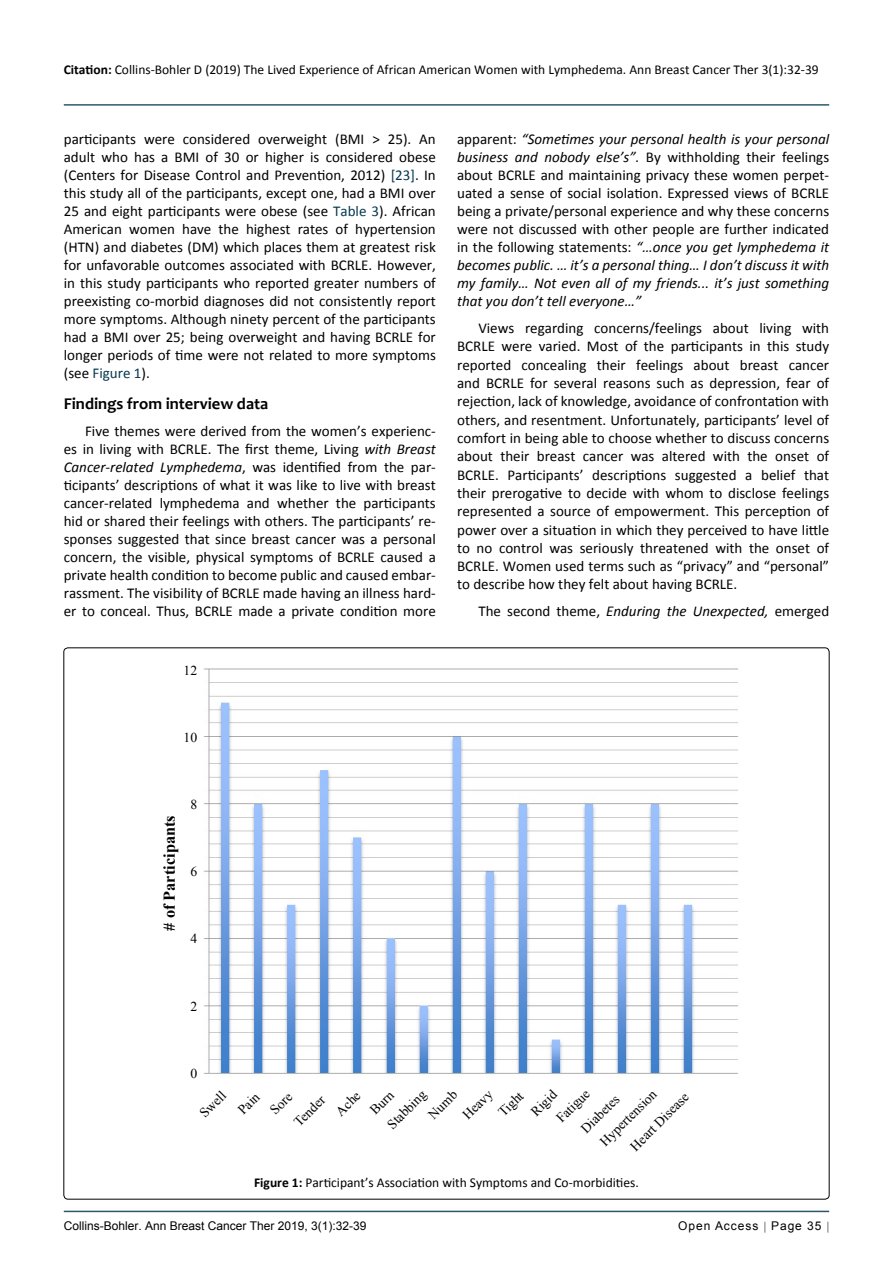
<style>
.page{position:relative;width:893px;height:1263px;background:#fff}
.page>*{position:absolute;margin:0;border:0;box-sizing:border-box;transform-origin:0 0}
.t1{font:700 16.5px "Candara";color:#000}
.t2{font:700 16.5px "Times New Roman";color:#000}
.t3{font:15px/18px "Calibri";color:#000;text-align:justify}
.t4{font:13.65px/24.8px "Times New Roman";color:#000}
.t5{font:13.5px "Calibri";color:#000}
.t6{font:12px "Arial";color:#000}
.t7{font:12px "Arial";letter-spacing:.08em;color:#000}
.s1{font-weight:700}
.s2{color:#073950}
.s3{font-style:italic}
</style>
<div class="page">
<hr style="left:64px;top:1211px;width:765px;height:1px;background:#073950">
<hr style="left:64px;top:104px;width:765px;height:2px;background:#073950">
<img style="left:203px;top:668px;width:536px;height:406px">
<p class="t5" style="left:64px;top:61px;width:756px"><span class="s1">Citation:</span> Collins-Bohler D (2019) The Lived Experience of African American Women with Lymphedema. Ann Breast Cancer Ther 3(1):32-39</p>
<p class="t3" style="left:64px;top:130px;width:374px">participants were considered overweight (BMI &gt; 25). An adult who has a BMI of 30 or higher is considered obese (Centers for Disease Control and Prevention, 2012) <span class="s2">[23]</span>. In this study all of the participants, except one, had a BMI over 25 and eight participants were obese (see <span class="s2">Table 3</span>). African American women have the highest rates of hypertension (HTN) and diabetes (DM) which places them at greatest risk for unfavorable outcomes associated with BCRLE. However, in this study participants who reported greater numbers of preexisting co-morbid diagnoses did not consistently report more symptoms. Although ninety percent of the participants had a BMI over 25; being overweight and having BCRLE for longer periods of time were not related to more symptoms (see <span class="s2">Figure 1</span>).</p>
<p class="t1" style="left:64px;top:394px;width:206px">Findings from interview data</p>
<p class="t3" style="left:64px;top:422px;width:374px;text-indent:21px">Five themes were derived from the women’s experienc&shy;es in living with BCRLE. The first theme, Living <span class="s3">with Breast Cancer-related Lymphedema</span>, was identified from the par&shy;ticipants’ descriptions of what it was like to live with breast cancer-related lymphedema and whether the participants hid or shared their feelings with others. The participants’ re&shy;sponses suggested that since breast cancer was a personal concern, the visible, physical symptoms of BCRLE caused a private health condition to become public and caused embar&shy;rassment. The visibility of BCRLE made having an illness hard&shy;er to conceal. Thus, BCRLE made a private condition more</p>
<p class="t4" style="left:183px;top:658px;width:15px">12</p>
<p class="t3" style="left:457px;top:130px;width:374px">apparent: <span class="s3">“Sometimes your personal health is your personal business and nobody else’s”.</span> By withholding their feelings about BCRLE and maintaining privacy these women perpet&shy;uated a sense of social isolation. Expressed views of BCRLE being a private/personal experience and why these concerns were not discussed with other people are further indicated in the following statements: <span class="s3">“…once you get lymphedema it becomes public. … it’s a personal thing… I don’t discuss it with my family… Not even all of my friends... it’s just something that you don’t tell everyone…”</span></p>
<p class="t3" style="left:457px;top:319px;width:374px;text-indent:21px">Views regarding concerns/feelings about living with BCRLE were varied. Most of the participants in this study reported concealing their feelings about breast cancer and BCRLE for several reasons such as depression, fear of rejection, lack of knowledge, avoidance of confrontation with others, and resentment. Unfortunately, participants’ level of comfort in being able to choose whether to discuss concerns about their breast cancer was altered with the onset of BCRLE. Participants’ descriptions suggested a belief that their prerogative to decide with whom to disclose feelings represented a source of empowerment. This perception of power over a situation in which they perceived to have little to no control was seriously threatened with the onset of BCRLE. Women used terms such as “privacy” and “personal” to describe how they felt about having BCRLE.</p>
<p class="t3" style="left:478px;top:602px;width:352px">The second theme, <span class="s3">Enduring the Unexpected,</span> emerged</p>
<p class="t4" style="left:183px;top:725px;width:15px">10</p>
<p class="t2" style="left:158px;top:930px;width:117px;rotate:-90deg"># of Participants</p>
<p class="t4" style="left:190px;top:792px;width:8px">8</p>
<p class="t4" style="left:190px;top:859px;width:8px">6</p>
<p class="t4" style="left:190px;top:926px;width:8px">4</p>
<p class="t4" style="left:190px;top:993px;width:8px">2</p>
<p class="t4" style="left:190px;top:1060px;width:8px">0</p>
<p class="t4" style="left:381px;top:1118px;width:50px;rotate:-45deg">Stabbing</p>
<p class="t4" style="left:422px;top:1108px;width:36px;rotate:-45deg">Numb</p>
<p class="t4" style="left:456px;top:1108px;width:37px;rotate:-45deg">Heavy</p>
<p class="t4" style="left:492px;top:1105px;width:31px;rotate:-45deg">Tight</p>
<p class="t4" style="left:524px;top:1104px;width:32px;rotate:-45deg">Rigid</p>
<p class="t4" style="left:214px;top:1085px;width:26px;text-indent:-29px;rotate:-45deg">Swell<br>Pain</p>
<p class="t4" style="left:269px;top:1097px;width:39px;line-height:25.2px;text-indent:-9px;rotate:-45deg">Sore<br>Tender</p>
<p class="t4" style="left:329px;top:1104px;width:30px;rotate:-45deg">Ache</p>
<p class="t4" style="left:364px;top:1103px;width:29px;rotate:-45deg">Burn</p>
<p class="t4" style="left:550px;top:1111px;width:42px;rotate:-45deg">Fatigue</p>
<p class="t4" style="left:575px;top:1122px;width:79px;line-height:23px;rotate:-45deg">Diabetes<br>Hypertension</p>
<p class="t4" style="left:624px;top:1139px;width:78px;rotate:-45deg">Heart Disease</p>
<p class="t5" style="left:254px;top:1174px;width:386px"><span class="s1">Figure 1:</span> Participant’s Association with Symptoms and Co-morbidities.</p>
<p class="t6" style="left:64px;top:1218px;width:304px">Collins-Bohler. Ann Breast Cancer Ther 2019, 3(1):32-39</p>
<p class="t7" style="left:678px;top:1218px;width:145px">Open Access Page 35</p>
</div>
